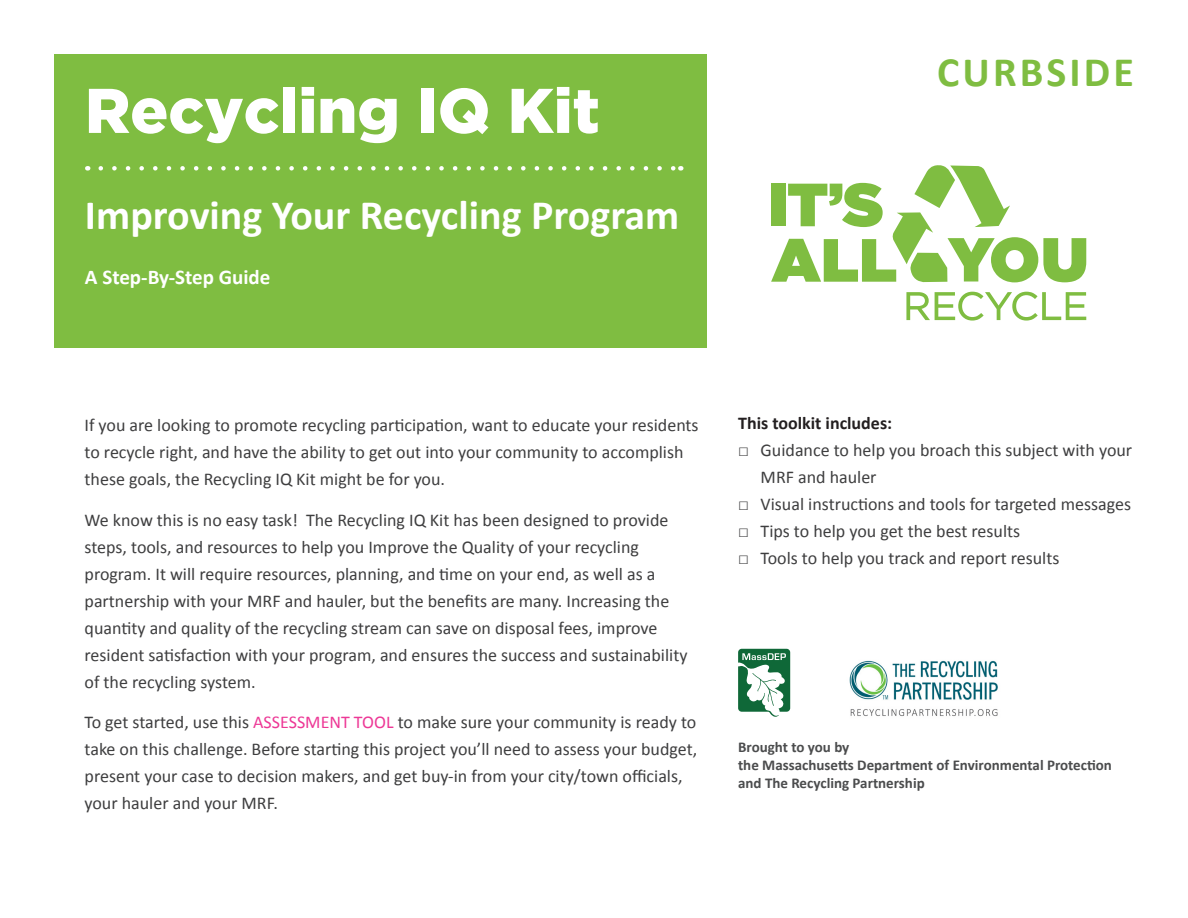
<style>
.page{position:relative;width:1188px;height:918px;background:#fff}
.page>*{position:absolute;margin:0;border:0;box-sizing:border-box;transform-origin:0 0}
.t1{font:900 63px "Gotham";color:#fff}
.t2{font:700 42px "Calibri";color:#fff}
.t3{font:700 42px "Calibri";letter-spacing:.075em;color:#7fbd41}
.t4{font:700 21px "Calibri";color:#fff}
.t5{font:18px/27px "Calibri";color:#3e3e3f}
.t6{font:700 18px "Calibri";color:#231f20}
.t7{font:700 15px/18px "Calibri";color:#4b4c4d}
.s1{color:#ed3896}
</style>
<div class="page">
<svg style="left:738px;top:649px;width:52px;height:68px"></svg>
<img style="left:849px;top:660px;width:149px;height:57px">
<div style="left:54px;top:54px;width:652px;height:294px;background:#7fbd41"></div>
<svg style="left:101px;top:166px;width:573px;height:5px"></svg>
<svg style="left:771px;top:165px;width:315px;height:117px"></svg>
<svg style="left:906px;top:292px;width:180px;height:29px"></svg>
<p class="t1" style="left:85px;top:74px;width:516px">Recycling IQ Kit</p>
<p class="t2" style="left:85px;top:188px;width:596px">Improving Your Recycling Program</p>
<p class="t4" style="left:85px;top:264px;width:187px">A Step-By-Step Guide</p>
<p class="t3" style="left:937px;top:45px;width:198px">CURBSIDE</p>
<p class="t5" style="left:85px;top:412px;width:616px">If you are looking to promote recycling participation, want to educate your residents to recycle right, and have the ability to get out into your community to accomplish these goals, the Recycling IQ Kit might be for you.</p>
<p class="t5" style="left:85px;top:507px;width:604px">We know this is no easy task! The Recycling IQ Kit has been designed to provide steps, tools, and resources to help you Improve the Quality of your recycling program. It will require resources, planning, and time on your end, as well as a partnership with your MRF and hauler, but the benefits are many. Increasing the quantity and quality of the recycling stream can save on disposal fees, improve resident satisfaction with your program, and ensures the success and sustainability of the recycling system.</p>
<p class="t5" style="left:85px;top:709px;width:614px">To get started, use this <span class="s1">ASSESSMENT TOOL</span> to make sure your community is ready to take on this challenge. Before starting this project you’ll need to assess your budget, present your case to decision makers, and get buy-in from your city/town officials, your hauler and your MRF.</p>
<p class="t6" style="left:738px;top:412px;width:156px">This toolkit includes:</p>
<p class="t5" style="left:761px;top:437px;width:373px;text-indent:-22px">□ Guidance to help you broach this subject with your<br>MRF and hauler</p>
<p class="t5" style="left:738px;top:491px;width:395px">□ Visual instructions and tools for targeted messages</p>
<p class="t5" style="left:738px;top:518px;width:284px">□ Tips to help you get the best results</p>
<p class="t5" style="left:738px;top:545px;width:323px">□ Tools to help you track and report results</p>
<p class="t7" style="left:738px;top:738px;width:375px">Brought to you by<br>the Massachusetts Department of Environmental Protection and The Recycling Partnership</p>
</div>
